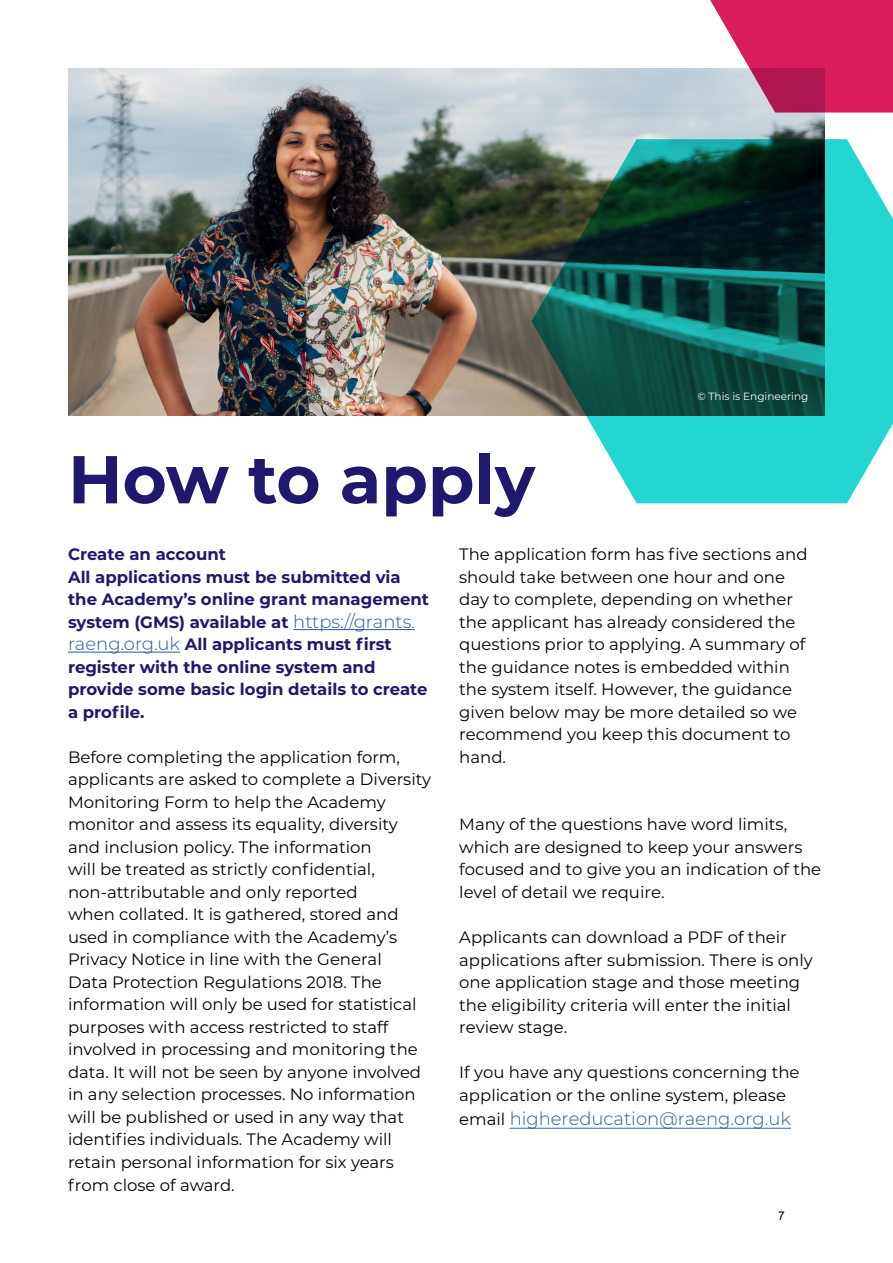
<style>
.page{position:relative;width:893px;height:1263px;background:#fff}
.page>*{position:absolute;margin:0;border:0;box-sizing:border-box;transform-origin:0 0}
.t1{font:700 67.5px "Montserrat";color:#20186c}
.t2{font:300 18px "Montserrat";color:#275b9b}
.t3{font:16.5px/22.5px "Montserrat";color:#000}
.t4{font:700 16.5px/22.5px "Montserrat";color:#20186c}
.t5{font:12px "Arial";color:#000}
.t6{font:10.5px "Montserrat";color:#fff}
.s1{font-weight:300;font-size:18px;color:#275b9b}
.s2{font-weight:400;font-size:16.5px;color:#000}
</style>
<div class="page">
<hr style="left:293px;top:629px;width:122px;height:1px;background:#275b9b">
<hr style="left:68px;top:652px;width:112px;height:1px;background:#275b9b">
<hr style="left:510px;top:1128px;width:281px;height:1px;background:#275b9b">
<img style="left:69px;top:69px;width:756px;height:347px">
<svg style="left:531px;top:139px;width:362px;height:364px;background:#2f847d"></svg>
<svg style="left:710px;top:0;width:183px;height:113px;background:#d33f74"></svg>
<h1 class="t1" style="left:68px;top:431px;width:469px">How to apply</h1>
<p class="t6" style="left:697px;top:389px;width:113px">© This is Engineering</p>
<p class="t4" style="left:68px;top:542px;width:363px">Create an account<br>All applications must be submitted via the Academy’s online grant management system (GMS) available at <span class="s1">https://grants. raeng.org.uk</span> All applicants must first register with the online system and provide some basic login details to create a profile.</p>
<p class="t3" style="left:68px;top:745px;width:365px">Before completing the application form, applicants are asked to complete a Diversity Monitoring Form to help the Academy monitor and assess its equality, diversity and inclusion policy. The information<br>will be treated as strictly confidential, non-attributable and only reported<br>when collated. It is gathered, stored and used in compliance with the Academy’s Privacy Notice in line with the General<br>Data Protection Regulations 2018. The information will only be used for statistical purposes with access restricted to staff involved in processing and monitoring the data. It will not be seen by anyone involved in any selection processes. No information will be published or used in any way that identifies individuals. The Academy will retain personal information for six years from close of award.</p>
<p class="t3" style="left:459px;top:543px;width:350px">The application form has five sections and should take between one hour and one day to complete, depending on whether the applicant has already considered the questions prior to applying. A summary of the guidance notes is embedded within the system itself. However, the guidance given below may be more detailed so we recommend you keep this document to hand.</p>
<p class="t3" style="left:459px;top:813px;width:363px">Many of the questions have word limits, which are designed to keep your answers focused and to give you an indication of the level of detail we require.</p>
<p class="t3" style="left:459px;top:925px;width:355px">Applicants can download a PDF of their applications after submission. There is only one application stage and those meeting the eligibility criteria will enter the initial review stage.</p>
<p class="t3" style="left:459px;top:1060px;width:342px;line-height:23.1px">If you have any questions concerning the application or the online system, please</p>
<p class="t2" style="left:459px;top:1106px;width:333px"><span class="s2">email</span> highereducation@raeng.org.uk</p>
<p class="t5" style="left:778px;top:1207px;width:8px">7</p>
</div>
